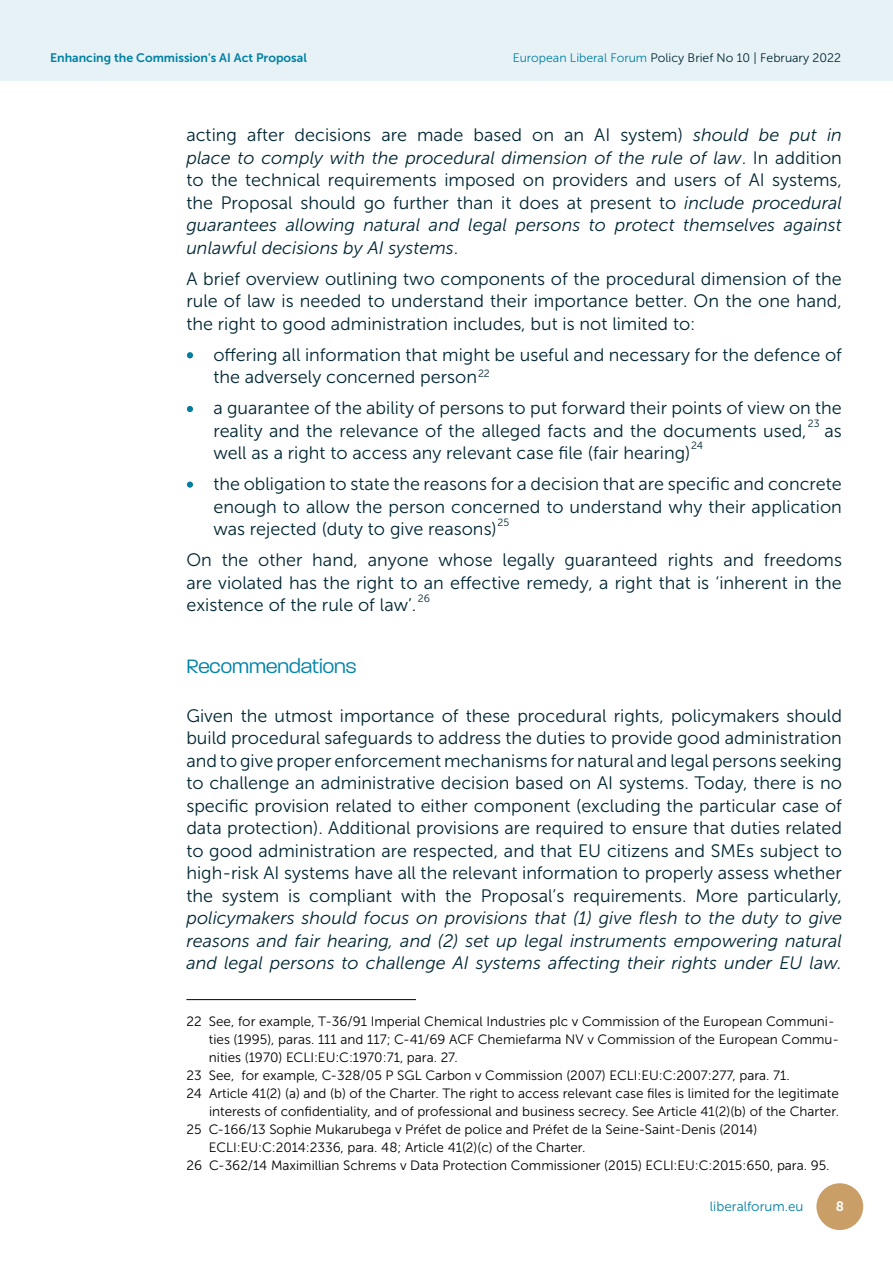
<style>
.page{position:relative;width:893px;height:1263px;background:#fff}
.page>*{position:absolute;margin:0;border:0;box-sizing:border-box;transform-origin:0 0}
.t1{font:300 21px "Paralucent";color:#0084a9}
.t2{font:18px/22.5px "Museo Sans 300";color:#002633;text-align:justify}
.t3{font:italic 18px/22.5px "Museo Sans 300";color:#002633;text-align:justify}
.t4{font:13.5px "Museo Sans 300";color:#000}
.t5{font:13.5px "Museo Sans 700";color:#007fa3}
.t6{font:13.5px "Museo Sans 300";color:#002633}
.t7{font:13.5px "Museo Sans 300";color:#007fa3}
.t8{font:13.5px "Museo Sans 700";color:#fff}
.t9{font:12.3px "Museo Sans 300";color:#002633}
.t10{font:12.3px "Museo Sans 700";color:#007fa3}
.t11{font:10.5px "Museo Sans 300";color:#002633}
.s1{color:#007fa3}
.s2{font-style:normal}
</style>
<div class="page">
<div style="left:816px;top:1183px;width:47px;height:47px;background:#c99e67;border-radius:50%"></div>
<hr style="left:186px;top:999px;width:230px;height:1px;background:#000">
<svg style="left:187px;top:406px;width:6px;height:6px"></svg>
<svg style="left:187px;top:482px;width:6px;height:6px"></svg>
<svg style="left:187px;top:352px;width:6px;height:6px"></svg>
<div style="left:0;top:0;width:893px;height:80px;background:#e6f2f6"></div>
<p class="t5" style="left:51px;top:49px;width:423px">5G for Industry 4.0: Actors, Challenges, and a New Start for Europe</p>
<p class="t6" style="left:519px;top:49px;width:325px"><span class="s1">European Liberal Forum</span> Policy Brief No 3 | July 2021</p>
<p class="t10" style="left:50px;top:51px;width:258px">Enhancing the Commission's AI Act Proposal</p>
<p class="t9" style="left:513px;top:51px;width:330px"><span class="s1">European Liberal Forum</span> Policy Brief No 10 | February 2022</p>
<p class="t3" style="left:186px;top:124px;width:657px"><span class="s2">acting after decisions are made based on an AI system)</span> should be put in place to comply with the procedural dimension of the rule of law<span class="s2">. In addition to the technical requirements imposed on providers and users of AI systems, the Proposal should go further than it does at present to</span> include procedural guarantees allowing natural and legal persons to protect themselves against unlawful decisions by AI systems<span class="s2">.</span></p>
<p class="t2" style="left:186px;top:267px;width:657px">A brief overview outlining two components of the procedural dimension of the rule of law is needed to understand their importance better. On the one hand, the right to good administration includes, but is not limited to:</p>
<p class="t2" style="left:213px;top:343px;width:630px;text-indent:-27px">• offering all information that might be useful and necessary for the defence of the adversely concerned person</p>
<p class="t2" style="left:213px;top:397px;width:630px;text-indent:-27px">• a guarantee of the ability of persons to put forward their points of view on the reality and the relevance of the alleged facts and the documents used,<sup>1</sup> as well as a right to access any relevant case file (fair hearing)</p>
<p class="t2" style="left:213px;top:473px;width:630px;text-indent:-27px">• the obligation to state the reasons for a decision that are specific and concrete enough to allow the person concerned to understand why their application was rejected (duty to give reasons)</p>
<p class="t2" style="left:186px;top:549px;width:657px">On the other hand, anyone whose legally guaranteed rights and freedoms are violated has the right to an effective remedy, a right that is ‘inherent in the existence of the rule of law’.</p>
<p class="t11" style="left:478px;top:367px;width:13px">22</p>
<p class="t11" style="left:808px;top:418px;width:13px">23</p>
<p class="t11" style="left:691px;top:439px;width:13px">24</p>
<p class="t11" style="left:497px;top:517px;width:13px">25</p>
<p class="t11" style="left:418px;top:592px;width:14px">26</p>
<p class="t1" style="left:186px;top:654px;width:172px">Recommendations</p>
<p class="t2" style="left:186px;top:704px;width:657px">Given the utmost importance of these procedural rights, policymakers should build procedural safeguards to address the duties to provide good administration and to give proper enforcement mechanisms for natural and legal persons seeking to challenge an administrative decision based on AI systems. Today, there is no specific provision related to either component (excluding the particular case of data protection). Additional provisions are required to ensure that duties related to good administration are respected, and that EU citizens and SMEs subject to high-risk AI systems have all the relevant information to properly assess whether the system is compliant with the Proposal’s requirements. More particularly,</p>
<p class="t3" style="left:186px;top:907px;width:657px">policymakers should focus on provisions that (1) give flesh to the duty to give reasons and fair hearing, and (2) set up legal instruments empowering natural and legal persons to challenge AI systems affecting their rights under EU law.</p>
<p class="t4" style="left:186px;top:1014px;width:650px">22 See, for example, T-36/91 Imperial Chemical Industries plc v Commission of the European Communi-</p>
<p class="t4" style="left:209px;top:1032px;width:632px">ties (1995), paras. 111 and 117; C-41/69 ACF Chemiefarma NV v Commission of the European Commu-</p>
<p class="t4" style="left:209px;top:1050px;width:250px">nities (1970) ECLI:EU:C:1970:71, para. 27.</p>
<p class="t4" style="left:186px;top:1068px;width:605px">23 See, for example, C-328/05 P SGL Carbon v Commission (2007) ECLI:EU:C:2007:277, para. 71.</p>
<p class="t4" style="left:186px;top:1086px;width:654px">24 Article 41(2) (a) and (b) of the Charter. The right to access relevant case files is limited for the legitimate</p>
<p class="t4" style="left:209px;top:1104px;width:631px">interests of confidentiality, and of professional and business secrecy. See Article 41(2)(b) of the Charter.</p>
<p class="t4" style="left:186px;top:1122px;width:572px">25 C-166/13 Sophie Mukarubega v Préfet de police and Préfet de la Seine-Saint-Denis (2014)</p>
<p class="t4" style="left:209px;top:1140px;width:378px">ECLI:EU:C:2014:2336, para. 48; Article 41(2)(c) of the Charter.</p>
<p class="t4" style="left:186px;top:1158px;width:645px">26 C-362/14 Maximillian Schrems v Data Protection Commissioner (2015) ECLI:EU:C:2015:650, para. 95.</p>
<p class="t7" style="left:710px;top:1199px;width:95px">liberalforum.eu</p>
<p class="t8" style="left:836px;top:1199px;width:10px">8</p>
</div>
